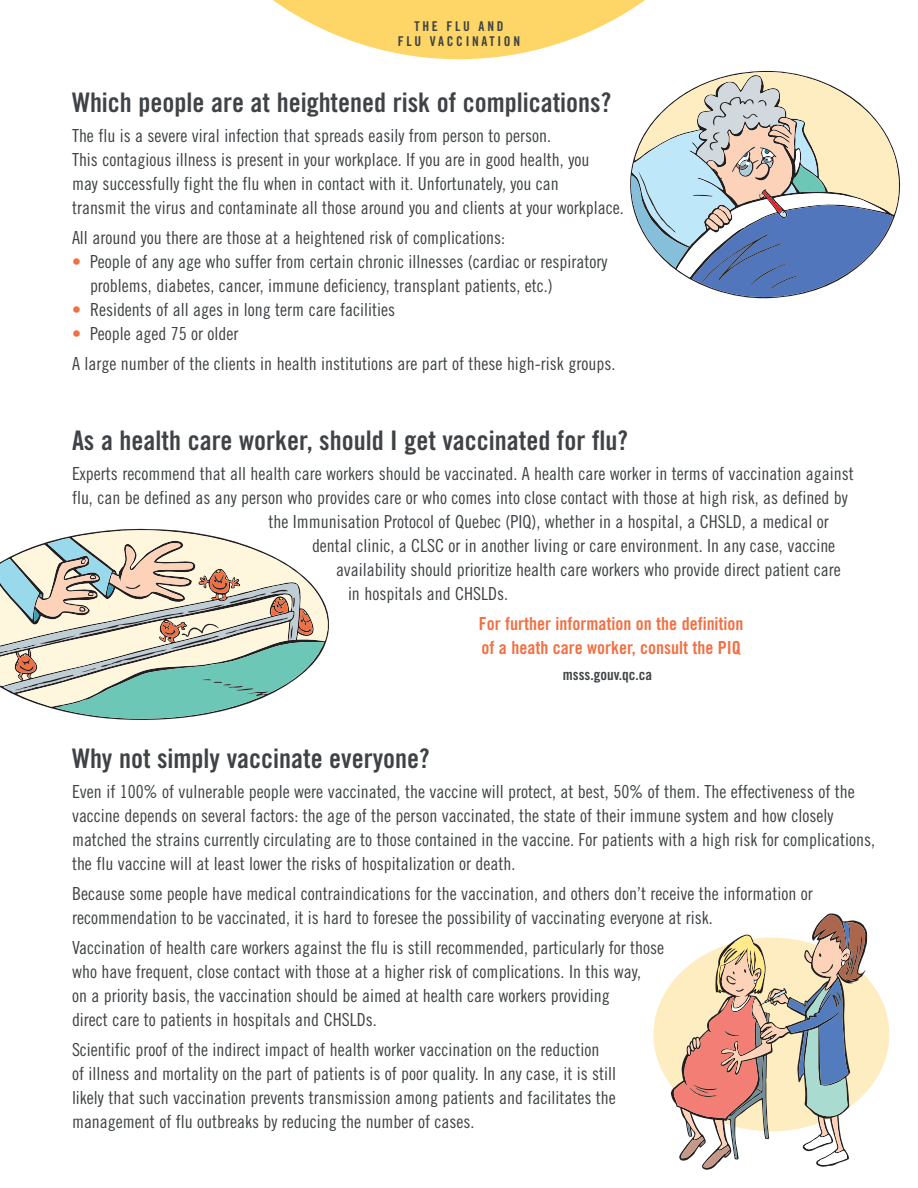
<style>
.page{position:relative;width:918px;height:1188px;background:#fff}
.page>*{position:absolute;margin:0;border:0;box-sizing:border-box;transform-origin:0 0}
.t1{font:27px "Trade Gothic LT Pro Bd Cn 20";color:#3f4345}
.t2{font:18px/24px "Trade Gothic Cond Eighteen";color:#3f4345}
.t3{font:18px/24px "Trade Gothic Bold Cond Twenty";color:#f36f42}
.t4{font:15px "Trade Gothic Bold Cond Twenty";color:#3f4345}
.t5{font:13.5px "Trade Gothic LT Pro Bd Cn 20";letter-spacing:.2em;color:#3f4345}
.s1{color:#f36f42}
</style>
<div class="page">
<div style="left:653px;top:938px;width:236px;height:193px;background:#feedc0;border-radius:50%"></div>
<svg style="left:672px;top:915px;width:193px;height:254px"></svg>
<svg style="left:631px;top:71px;width:269px;height:227px"></svg>
<svg style="left:273px;top:0;width:372px;height:59px"></svg>
<svg style="left:0;top:529px;width:329px;height:191px"></svg>
<p class="t5" style="left:414px;top:18px;width:91px">THE FLU AND</p>
<p class="t5" style="left:398px;top:33px;width:124px">FLU VACCINATION</p>
<p class="t1" style="left:72px;top:86px;width:541px">Which people are at heightened risk of complications?</p>
<p class="t2" style="left:72px;top:123px;width:553px">The flu is a severe viral infection that spreads easily from person to person.<br>This contagious illness is present in your workplace. If you are in good health, you<br>may successfully fight the flu when in contact with it. Unfortunately, you can<br>transmit the virus and contaminate all those around you and clients at your workplace.</p>
<p class="t2" style="left:72px;top:225px;width:435px">All around you there are those at a heightened risk of complications:</p>
<p class="t2" style="left:90px;top:249px;width:519px;text-indent:-18px"><span class="s1">•</span> People of any age who suffer from certain chronic illnesses (cardiac or respiratory problems, diabetes, cancer, immune deficiency, transplant patients, etc.)</p>
<p class="t2" style="left:72px;top:297px;width:325px"><span class="s1">•</span> Residents of all ages in long term care facilities</p>
<p class="t2" style="left:72px;top:321px;width:168px"><span class="s1">•</span> People aged 75 or older</p>
<p class="t2" style="left:72px;top:351px;width:545px">A large number of the clients in health institutions are part of these high-risk groups.</p>
<p class="t1" style="left:72px;top:424px;width:558px">As a health care worker, should I get vaccinated for flu?</p>
<p class="t2" style="left:72px;top:461px;width:783px">Experts recommend that all health care workers should be vaccinated. A health care worker in terms of vaccination against</p>
<p class="t2" style="left:72px;top:485px;width:777px">flu, can be defined as any person who provides care or who comes into close contact with those at high risk, as defined by</p>
<p class="t2" style="left:268px;top:509px;width:562px">the Immunisation Protocol of Quebec (PIQ), whether in a hospital, a CHSLD, a medical or</p>
<p class="t2" style="left:312px;top:533px;width:525px">dental clinic, a CLSC or in another living or care environment. In any case, vaccine</p>
<p class="t2" style="left:336px;top:557px;width:506px">availability should prioritize health care workers who provide direct patient care</p>
<p class="t2" style="left:348px;top:581px;width:162px">in hospitals and CHSLDs.</p>
<p class="t3" style="left:479px;top:612px;width:266px">For further information on the definition of a heath care worker, consult the PIQ</p>
<p class="t4" style="left:563px;top:665px;width:91px">msss.gouv.qc.ca</p>
<p class="t1" style="left:72px;top:742px;width:359px">Why not simply vaccinate everyone?</p>
<p class="t2" style="left:72px;top:779px;width:805px">Even if 100% of vulnerable people were vaccinated, the vaccine will protect, at best, 50% of them. The effectiveness of the vaccine depends on several factors: the age of the person vaccinated, the state of their immune system and how closely matched the strains currently circulating are to those contained in the vaccine. For patients with a high risk for complications, the flu vaccine will at least lower the risks of hospitalization or death.</p>
<p class="t2" style="left:72px;top:881px;width:742px">Because some people have medical contraindications for the vaccination, and others don’t receive the information or recommendation to be vaccinated, it is hard to foresee the possibility of vaccinating everyone at risk.</p>
<p class="t2" style="left:72px;top:935px;width:594px">Vaccination of health care workers against the flu is still recommended, particularly for those who have frequent, close contact with those at a higher risk of complications. In this way,<br>on a priority basis, the vaccination should be aimed at health care workers providing<br>direct care to patients in hospitals and CHSLDs.</p>
<p class="t2" style="left:72px;top:1037px;width:546px">Scientific proof of the indirect impact of health worker vaccination on the reduction<br>of illness and mortality on the part of patients is of poor quality. In any case, it is still likely that such vaccination prevents transmission among patients and facilitates the management of flu outbreaks by reducing the number of cases.</p>
</div>
